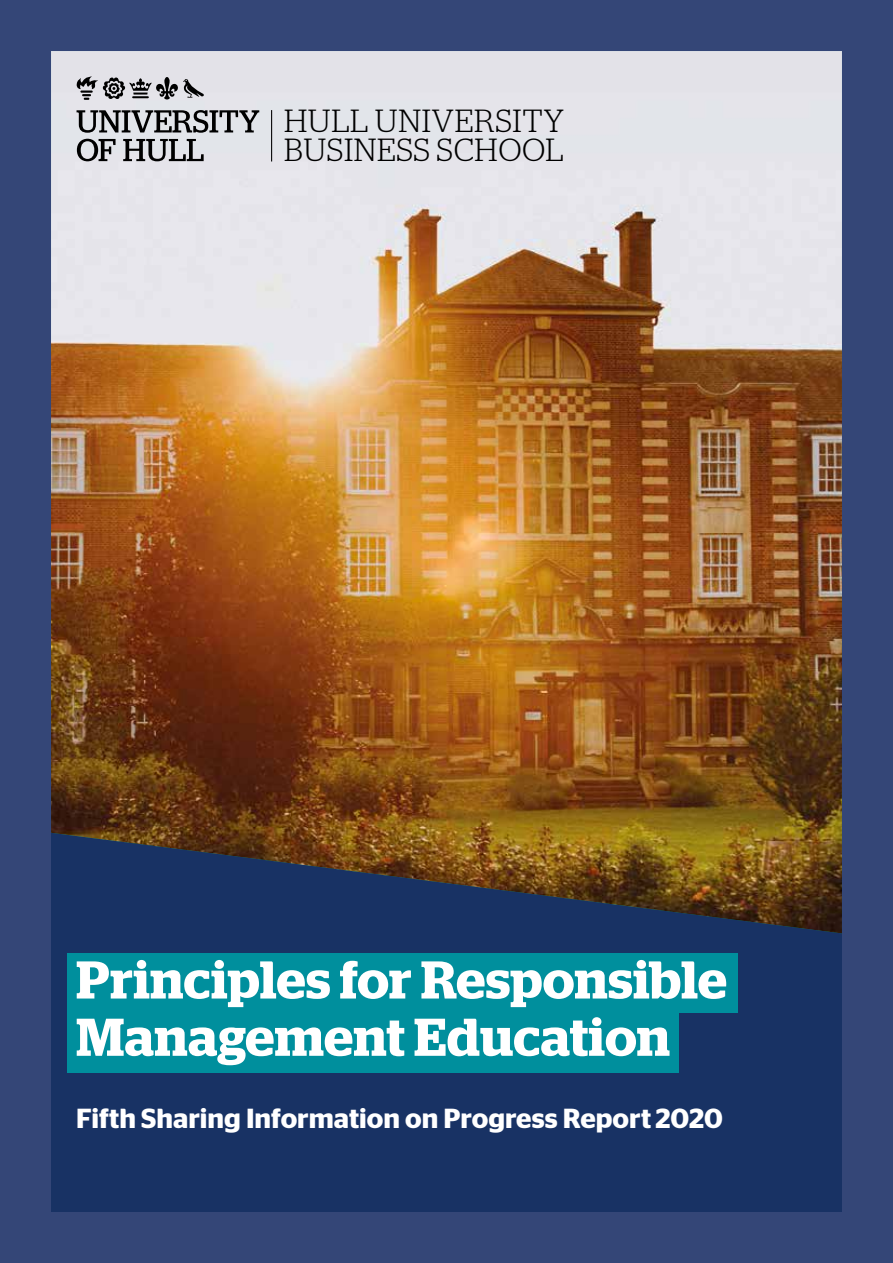
<style>
.page{position:relative;width:893px;height:1263px;background:#344677}
.page>*{position:absolute;margin:0;border:0;box-sizing:border-box;transform-origin:0 0}
.t1{font:600 53.1px/57.3px "Stag";letter-spacing:.005em;color:#fff}
.t2{font:300 31.95px/28.8px "Stag";letter-spacing:.02em;color:#000}
.t3{font:600 27.6px "Stag Sans";color:#fff}
</style>
<div class="page">
<div style="left:51px;top:51px;width:791px;height:1161px;background:#183264"></div>
<img style="left:51px;top:51px;width:791px;height:882px">
<svg style="left:77px;top:77px;width:129px;height:23px;background:#9c9ba0"></svg>
<svg style="left:77px;top:110px;width:182px;height:23px;background:#8a8b8e"></svg>
<svg style="left:77px;top:139px;width:39px;height:22px"></svg>
<svg style="left:123px;top:139px;width:81px;height:22px;background:#8e8f92"></svg>
<hr style="left:271px;top:110px;width:1px;height:51px;background:#000">
<div style="left:67px;top:953px;width:671px;height:60px;background:#008f9d"></div>
<div style="left:67px;top:1013px;width:612px;height:59px;background:#008f9d"></div>
<p class="t2" style="left:284px;top:106px;width:282px">HULL UNIVERSITY<br>BUSINESS SCHOOL</p>
<p class="t1" style="left:76px;top:951px;width:652px">Principles for Responsible<br>Management Education</p>
<p class="t3" style="left:76px;top:1102px;width:648px">Fifth Sharing Information on Progress Report 2020</p>
</div>
